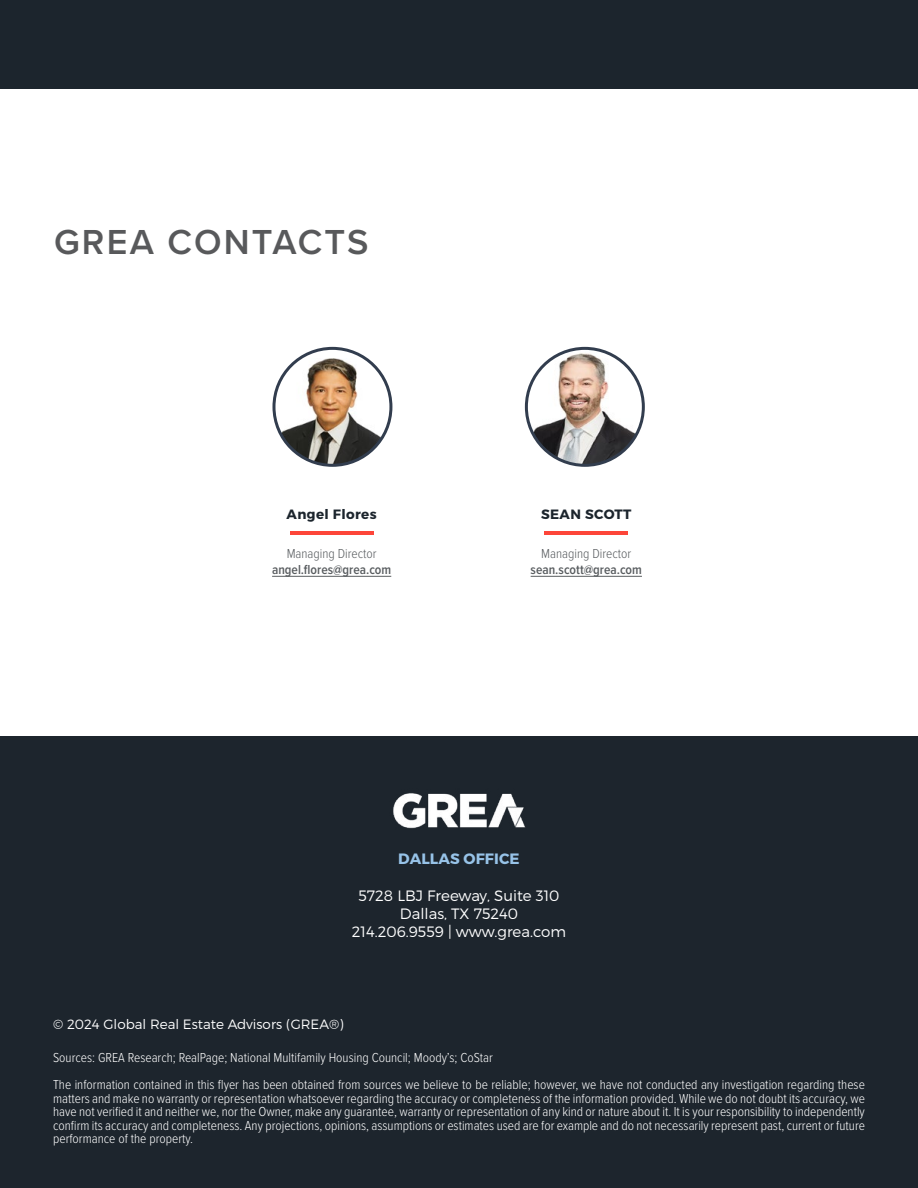
<style>
.page{position:relative;width:918px;height:1188px;background:#fff}
.page>*{position:absolute;margin:0;border:0;box-sizing:border-box;transform-origin:0 0}
.t1{font:600 36px "Proxima Nova";letter-spacing:.06em;color:#58595b}
.t2{font:300 15px/18px "Montserrat";color:#fff;text-align:center}
.t3{font:700 15px "Montserrat";letter-spacing:.01em;color:#97c3e8}
.t4{font:300 13.5px/13.5px "Proxima Nova Cond";color:#fff}
.t5{font:600 13.5px "Proxima Nova Cond";color:#585c5f}
.t6{font:300 13.5px "Montserrat";color:#fff}
.t7{font:300 13.5px "Proxima Nova Cond";color:#585c5f}
.t8{font:700 13.5px "Montserrat";letter-spacing:.03em;color:#1c252d}
</style>
<div class="page">
<div style="left:0;top:737px;width:918px;height:451px;background:#1d252d"></div>
<img style="left:393px;top:793px;width:133px;height:36px">
<div style="left:0;top:0;width:918px;height:89px;background:#1c252d"></div>
<img style="left:274px;top:348px;width:117px;height:117px;border-radius:58px">
<div style="left:272px;top:347px;width:120px;height:120px;border:3px solid #323d4e;border-radius:50%"></div>
<hr style="left:272px;top:576px;width:119px;height:1px;background:#585c5f">
<hr style="left:290px;top:531px;width:83px;height:3px;background:#fd4539">
<img style="left:526px;top:348px;width:117px;height:117px;border-radius:58px">
<div style="left:525px;top:347px;width:120px;height:120px;border:3px solid #323d4e;border-radius:50%"></div>
<hr style="left:531px;top:576px;width:111px;height:1px;background:#585c5f">
<hr style="left:545px;top:531px;width:83px;height:3px;background:#fd4539">
<h1 class="t1" style="left:54px;top:215px;width:316px">GREA CONTACTS</h1>
<p class="t8" style="left:287px;top:506px;width:92px">Angel Flores</p>
<p class="t7" style="left:287px;top:544px;width:92px">Managing Director</p>
<p class="t5" style="left:272px;top:560px;width:121px">angel.flores@grea.com</p>
<p class="t8" style="left:541px;top:506px;width:92px">SEAN SCOTT</p>
<p class="t7" style="left:541px;top:544px;width:92px">Managing Director</p>
<p class="t5" style="left:531px;top:560px;width:113px">sean.scott@grea.com</p>
<p class="t3" style="left:398px;top:849px;width:123px">DALLAS OFFICE</p>
<p class="t2" style="left:352px;top:887px;width:216px">5728 LBJ Freeway, Suite 310<br>Dallas, TX 75240<br>214.206.9559 | www.grea.com</p>
<p class="t6" style="left:53px;top:1016px;width:292px">© 2024 Global Real Estate Advisors (GREA®)</p>
<p class="t4" style="left:53px;top:1043px;width:813px;line-height:27px">Sources: GREA Research; RealPage; National Multifamily Housing Council; Moody’s; CoStar<br>The information contained in this flyer has been obtained from sources we believe to be reliable; however, we have not conducted any investigation regarding these</p>
<p class="t4" style="left:53px;top:1091px;width:813px;text-align:justify">matters and make no warranty or representation whatsoever regarding the accuracy or completeness of the information provided. While we do not doubt its accuracy, we have not verified it and neither we, nor the Owner, make any guarantee, warranty or representation of any kind or nature about it. It is your responsibility to independently confirm its accuracy and completeness. Any projections, opinions, assumptions or estimates used are for example and do not necessarily represent past, current or future performance of the property.</p>
</div>
